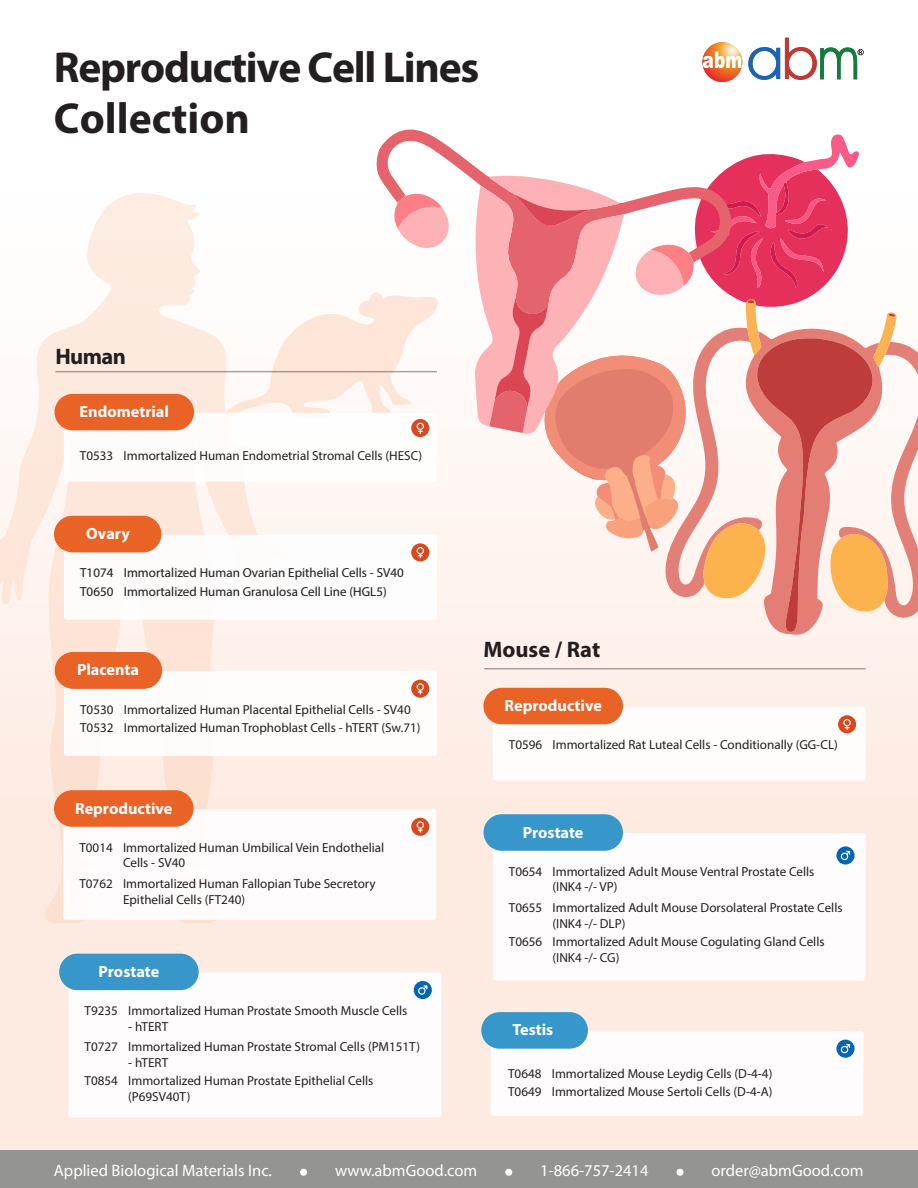
<style>
.page{position:relative;width:918px;height:1188px;background:#fff}
.page>*{position:absolute;margin:0;border:0;box-sizing:border-box;transform-origin:0 0}
.t1{font:700 43.5px/51.3px "Myriad Pro";letter-spacing:-.03em;color:#231f20}
.t2{font:700 22.5px "Myriad Pro";color:#231f20}
.t3{font:16.5px "Myriad Pro";color:#fff}
.t4{font:700 16.2px "Myriad Pro";color:#fff}
.t5{font:13.05px/15.8px "Myriad Pro";color:#231f20}
</style>
<div class="page">
<div style="left:1px;top:154px;width:917px;height:1004px;background:linear-gradient(to bottom,#fffffe,#fce6db)"></div>
<svg style="left:0;top:193px;width:287px;height:730px;fill:#fdece2"></svg>
<svg style="left:702px;top:42px;width:40px;height:40px"></svg>
<svg style="left:703px;top:52px;width:38px;height:16px"></svg>
<svg style="left:748px;top:38px;width:116px;height:42px"></svg>
<div style="left:0;top:1151px;width:918px;height:37px;background:#949493"></div>
<div style="left:300px;top:1169px;width:7px;height:7px;background:#fff;border-radius:50%"></div>
<div style="left:505px;top:1169px;width:7px;height:7px;background:#fff;border-radius:50%"></div>
<div style="left:677px;top:1169px;width:7px;height:7px;background:#fff;border-radius:50%"></div>
<svg style="left:376px;top:129px;width:99px;height:187px"></svg>
<svg style="left:393px;top:190px;width:58px;height:61px"></svg>
<svg style="left:475px;top:134px;width:443px;height:502px"></svg>
<div style="left:64px;top:535px;width:373px;height:85px;background:#fff;border-radius:2px"></div>
<div style="left:55px;top:516px;width:106px;height:36px;background:#e96226;border-radius:18px"></div>
<div style="left:64px;top:671px;width:373px;height:85px;background:#fff;border-radius:2px"></div>
<div style="left:55px;top:652px;width:107px;height:37px;background:#e96226;border-radius:18px"></div>
<div style="left:64px;top:413px;width:373px;height:69px;background:#fff;border-radius:2px"></div>
<div style="left:55px;top:394px;width:139px;height:36px;background:#e96226;border-radius:18px"></div>
<div style="left:63px;top:809px;width:373px;height:111px;background:#fff;border-radius:2px"></div>
<div style="left:54px;top:790px;width:140px;height:37px;background:#e96226;border-radius:18px"></div>
<div style="left:68px;top:973px;width:373px;height:144px;background:#fff;border-radius:2px"></div>
<div style="left:59px;top:954px;width:140px;height:36px;background:#3797ca;border-radius:18px"></div>
<svg style="left:218px;top:292px;width:220px;height:168px"></svg>
<div style="left:411px;top:543px;width:18px;height:18px;background:#d9471f;border-radius:50%"></div>
<svg style="left:417px;top:547px;width:7px;height:11px"></svg>
<div style="left:411px;top:680px;width:18px;height:18px;background:#d9471f;border-radius:50%"></div>
<svg style="left:417px;top:683px;width:7px;height:12px"></svg>
<div style="left:411px;top:818px;width:18px;height:18px;background:#d9471f;border-radius:50%"></div>
<svg style="left:417px;top:821px;width:7px;height:12px"></svg>
<div style="left:414px;top:981px;width:18px;height:18px;background:#0066b2;border-radius:50%"></div>
<svg style="left:418px;top:985px;width:9px;height:10px"></svg>
<div style="left:491px;top:1031px;width:373px;height:85px;background:#fff;border-radius:2px"></div>
<div style="left:481px;top:1012px;width:107px;height:37px;background:#3797ca;border-radius:18px"></div>
<div style="left:493px;top:833px;width:373px;height:148px;background:#fff;border-radius:2px"></div>
<div style="left:483px;top:814px;width:140px;height:37px;background:#3797ca;border-radius:18px"></div>
<div style="left:493px;top:707px;width:373px;height:73px;background:#fff;border-radius:2px"></div>
<div style="left:483px;top:688px;width:140px;height:36px;background:#e96226;border-radius:18px"></div>
<div style="left:838px;top:715px;width:18px;height:18px;background:#d9471f;border-radius:50%"></div>
<svg style="left:843px;top:719px;width:8px;height:11px"></svg>
<svg style="left:836px;top:1040px;width:19px;height:18px"></svg>
<svg style="left:841px;top:1044px;width:9px;height:10px"></svg>
<svg style="left:836px;top:846px;width:19px;height:19px"></svg>
<svg style="left:841px;top:851px;width:9px;height:10px"></svg>
<hr style="left:55px;top:371px;width:382px;height:1px;background:#231f20">
<hr style="left:484px;top:668px;width:382px;height:1px;background:#231f20">
<h1 class="t1" style="left:54px;top:40px;width:427px">Reproductive Cell Lines<br>Collection</h1>
<h2 class="t2" style="left:55px;top:342px;width:72px">Human</h2>
<p class="t4" style="left:80px;top:401px;width:91px">Endometrial</p>
<p class="t5" style="left:80px;top:447px;width:344px">T0533 Immortalized Human Endometrial Stromal Cells (HESC)</p>
<p class="t4" style="left:86px;top:523px;width:45px">Ovary</p>
<p class="t5" style="left:80px;top:563px;width:325px;line-height:18.8px">T1074 Immortalized Human Ovarian Epithelial Cells - SV40<br>T0650 Immortalized Human Granulosa Cell Line (HGL5)</p>
<p class="t4" style="left:77px;top:659px;width:64px">Placenta</p>
<p class="t4" style="left:86px;top:659px;width:45px">Ovary</p>
<p class="t5" style="left:80px;top:700px;width:342px;line-height:18.8px">T0530 Immortalized Human Placental Epithelial Cells - SV40<br>T0532 Immortalized Human Trophoblast Cells - hTERT (Sw.71)</p>
<p class="t4" style="left:75px;top:798px;width:99px">Reproductive</p>
<p class="t5" style="left:79px;top:839px;width:35px">T0014</p>
<p class="t5" style="left:79px;top:875px;width:35px">T0762</p>
<p class="t5" style="left:123px;top:839px;width:263px">Immortalized Human Umbilical Vein Endothelial<br>Cells - SV40</p>
<p class="t5" style="left:123px;top:875px;width:254px">Immortalized Human Fallopian Tube Secretory<br>Epithelial Cells (FT240)</p>
<p class="t4" style="left:81px;top:961px;width:49px">Placen</p>
<p class="t4" style="left:91px;top:961px;width:45px">Ovary</p>
<p class="t5" style="left:128px;top:1003px;width:281px">Immortalized Human Prostate Smooth Muscle Cells</p>
<p class="t5" style="left:128px;top:1018px;width:42px">- hTERT</p>
<p class="t4" style="left:99px;top:961px;width:62px">Prostate</p>
<p class="t5" style="left:85px;top:1003px;width:35px">T9235</p>
<p class="t5" style="left:85px;top:1039px;width:35px">T0727</p>
<p class="t5" style="left:85px;top:1073px;width:35px">T0854</p>
<p class="t5" style="left:128px;top:1039px;width:294px">Immortalized Human Prostate Stromal Cells (PM151T)</p>
<p class="t5" style="left:128px;top:1054px;width:42px">- hTERT</p>
<p class="t5" style="left:128px;top:1073px;width:247px">Immortalized Human Prostate Epithelial Cells (P69SV40T)</p>
<h2 class="t2" style="left:483px;top:635px;width:118px">Mouse / Rat</h2>
<p class="t4" style="left:506px;top:695px;width:64px">Placenta</p>
<p class="t4" style="left:505px;top:695px;width:99px">Reproductive</p>
<p class="t4" style="left:515px;top:695px;width:45px">Ovary</p>
<p class="t5" style="left:509px;top:737px;width:331px">T0596 Immortalized Rat Luteal Cells - Conditionally (GG-CL)</p>
<p class="t4" style="left:506px;top:822px;width:49px">Placen</p>
<p class="t4" style="left:515px;top:822px;width:45px">Ovary</p>
<p class="t5" style="left:553px;top:863px;width:263px">Immortalized Adult Mouse Ventral Prostate Cells (INK4 -/- VP)</p>
<p class="t4" style="left:523px;top:822px;width:62px">Prostate</p>
<p class="t5" style="left:509px;top:863px;width:35px">T0654</p>
<p class="t5" style="left:509px;top:899px;width:35px">T0655</p>
<p class="t5" style="left:509px;top:934px;width:35px">T0656</p>
<p class="t5" style="left:553px;top:899px;width:292px">Immortalized Adult Mouse Dorsolateral Prostate Cells (INK4 -/- DLP)</p>
<p class="t5" style="left:553px;top:934px;width:274px">Immortalized Adult Mouse Cogulating Gland Cells (INK4 -/- CG)</p>
<p class="t4" style="left:513px;top:1019px;width:42px">Testis</p>
<p class="t5" style="left:508px;top:1064px;width:266px;line-height:18.6px">T0648 Immortalized Mouse Leydig Cells (D-4-4)<br>T0649 Immortalized Mouse Sertoli Cells (D-4-A)</p>
<p class="t3" style="left:54px;top:1160px;width:220px">Applied Biological Materials Inc.</p>
<p class="t3" style="left:335px;top:1160px;width:144px">www.abmGood.com</p>
<p class="t3" style="left:540px;top:1160px;width:110px">1-866-757-2414</p>
<p class="t3" style="left:712px;top:1160px;width:154px">order@abmGood.com</p>
</div>
